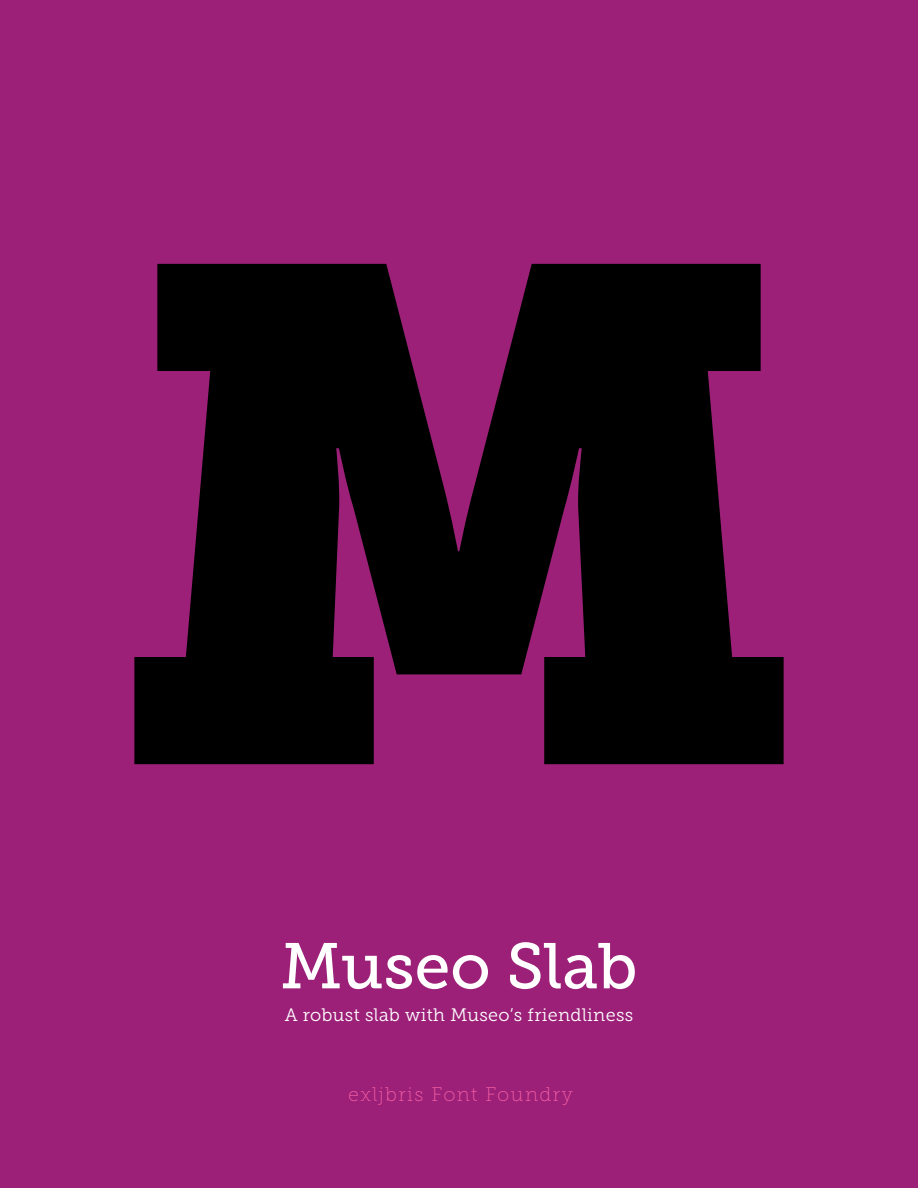
<style>
.page{position:relative;width:918px;height:1188px;background:#9c2078}
.page>*{position:absolute;margin:0;border:0;box-sizing:border-box;transform-origin:0 0}
.t1{font:64.35px "Museo Slab 500";color:#fff}
.t2{font:19.65px "Museo Slab 100";letter-spacing:.075em;color:#ef5ba1}
.t3{font:18px "Museo Slab 300";letter-spacing:.02em;color:#fff}
</style>
<div class="page">
<svg style="left:134px;top:264px;width:650px;height:500px;fill:#000"></svg>
<h1 class="t1" style="left:280px;top:930px;width:359px">Museo Slab</h1>
<p class="t3" style="left:285px;top:1005px;width:350px">A robust slab with Museo’s friendliness</p>
<p class="t2" style="left:348px;top:1083px;width:226px">exljbris Font Foundry</p>
</div>
